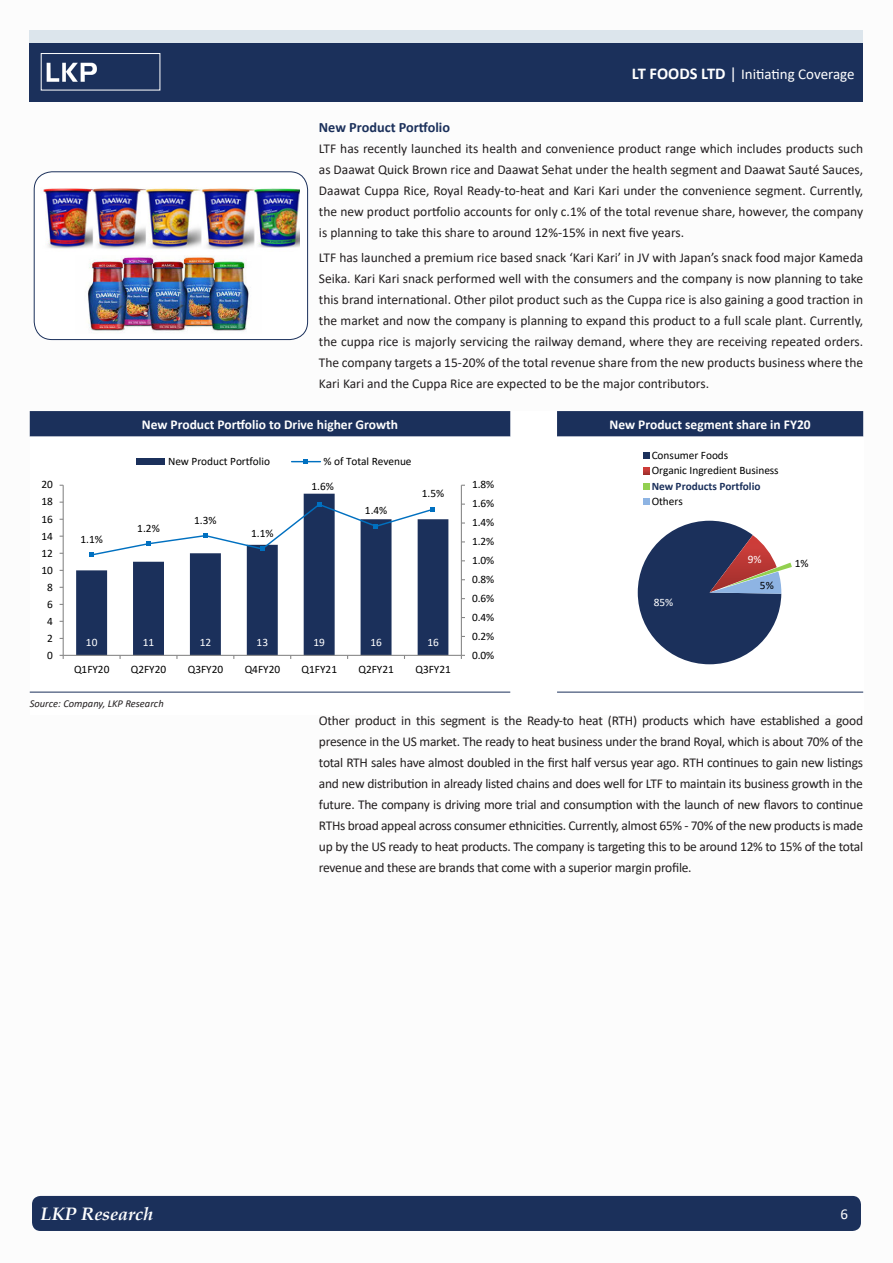
<style>
.page{position:relative;width:893px;height:1263px;background:#fff}
.page>*{position:absolute;margin:0;border:0;box-sizing:border-box;transform-origin:0 0}
.t1{font:italic 700 18px "Book Antiqua";color:#fff}
.t2{font:15px "Calibri";color:#fff}
.Paragraph_Head{font:700 14.25px "Calibri";color:#1b305b}
.Paragraph{font:13.5px/21px "Calibri";color:#231f20;text-align:justify}
.Table_head{font:700 13.5px "Calibri";color:#fff}
.t3{font:11.4px/15.5px "Calibri";color:#000}
.t4{font:11.4px "Calibri";color:#fff}
.Source{font:italic 10.5px "Calibri";color:#231f20}
.s1{font-weight:700;font-size:16.5px}
.s2{font-size:16.5px}
.s3{font-weight:700;color:#1b305b}
</style>
<div class="page">
<div style="left:30px;top:42px;width:833px;height:59px;background:#1b305b"></div>
<div style="left:30px;top:30px;width:833px;height:12px;background:#dce5ec"></div>
<img style="left:46px;top:62px;width:51px;height:20px">
<div style="left:41px;top:53px;width:119px;height:37px;border:1px solid #fff"></div>
<div style="left:32px;top:1196px;width:829px;height:35px;background:#1b305b;border-radius:9px"></div>
<svg style="left:30px;top:411px;width:833px;height:26px;background:#2d4168"></svg>
<svg style="left:30px;top:452px;width:833px;height:240px"></svg>
<hr style="left:557px;top:692px;width:306px;height:1px;background:#1b305b">
<hr style="left:30px;top:692px;width:480px;height:1px;background:#1b305b">
<svg style="left:76px;top:494px;width:372px;height:161px;fill:#1b305b"></svg>
<hr style="left:461px;top:485px;width:1px;height:170px;background:#868686">
<hr style="left:63px;top:485px;width:1px;height:170px;background:#868686">
<hr style="left:63px;top:655px;width:398px;height:1px;background:#868686">
<svg style="left:60px;top:655px;width:4px;height:4px"></svg>
<svg style="left:461px;top:655px;width:4px;height:4px"></svg>
<svg style="left:89px;top:502px;width:346px;height:55px"></svg>
<div style="left:136px;top:459px;width:29px;height:6px;background:#1b305b"></div>
<svg style="left:292px;top:459px;width:28px;height:5px"></svg>
<svg style="left:638px;top:521px;width:154px;height:143px"></svg>
<div style="left:643px;top:452px;width:6px;height:7px;background:#1b305b"></div>
<svg style="left:643px;top:468px;width:6px;height:6px"></svg>
<svg style="left:643px;top:483px;width:6px;height:6px"></svg>
<svg style="left:643px;top:499px;width:6px;height:6px"></svg>
<div style="left:34px;top:172px;width:274px;height:168px;border:1px solid #1b305b;border-radius:18px"></div>
<img style="left:43px;top:188px;width:257px;height:62px">
<img style="left:88px;top:256px;width:161px;height:76px">
<p class="t2" style="left:632px;top:64px;width:224px"><span class="s1">LT FOODS LTD</span> <span class="s2">|</span> Initiating Coverage</p>
<p class="Paragraph_Head" style="left:319px;top:117px;width:133px">New Product Portfolio</p>
<p class="Paragraph" style="left:319px;top:138px;width:546px">LTF has recently launched its health and convenience product range which includes products such as Daawat Quick Brown rice and Daawat Sehat under the health segment and Daawat Sauté Sauces, Daawat Cuppa Rice, Royal Ready-to-heat and Kari Kari under the convenience segment. Currently, the new product portfolio accounts for only c.1% of the total revenue share, however, the company is planning to take this share to around 12%-15% in next five years.</p>
<p class="Paragraph" style="left:319px;top:247px;width:546px">LTF has launched a premium rice based snack ‘Kari Kari’ in JV with Japan’s snack food major Kameda Seika. Kari Kari snack performed well with the consumers and the company is now planning to take this brand international. Other pilot product such as the Cuppa rice is also gaining a good traction in the market and now the company is planning to expand this product to a full scale plant. Currently, the cuppa rice is majorly servicing the railway demand, where they are receiving repeated orders.<br>The company targets a 15-20% of the total revenue share from the new products business where the Kari Kari and the Cuppa Rice are expected to be the major contributors.</p>
<p class="Table_head" style="left:142px;top:415px;width:258px">New Product Portfolio to Drive higher Growth</p>
<p class="Table_head" style="left:609px;top:415px;width:203px">New Product segment share in FY20</p>
<p class="t3" style="left:168px;top:453px;width:103px">New Product Portfolio</p>
<p class="t3" style="left:323px;top:453px;width:90px">% of Total Revenue</p>
<p class="t3" style="left:41px;top:477px;width:13px">20</p>
<p class="t3" style="left:41px;top:494px;width:13px">18</p>
<p class="t3" style="left:41px;top:511px;width:13px">16</p>
<p class="t3" style="left:41px;top:528px;width:13px">14</p>
<p class="t3" style="left:80px;top:531px;width:24px">1.1%</p>
<p class="t3" style="left:137px;top:520px;width:24px">1.2%</p>
<p class="t3" style="left:194px;top:512px;width:24px">1.3%</p>
<p class="t3" style="left:251px;top:525px;width:24px">1.1%</p>
<p class="t3" style="left:311px;top:479px;width:24px">1.6%</p>
<p class="t3" style="left:365px;top:503px;width:24px">1.4%</p>
<p class="t3" style="left:422px;top:486px;width:24px">1.5%</p>
<p class="t3" style="left:472px;top:477px;width:24px">1.8%</p>
<p class="t3" style="left:472px;top:496px;width:24px">1.6%</p>
<p class="t3" style="left:472px;top:514px;width:24px">1.4%</p>
<p class="t3" style="left:472px;top:533px;width:24px">1.2%</p>
<p class="t3" style="left:652px;top:447px;width:129px">Consumer Foods<br>Organic Ingredient Business<br><span class="s3">New Products Portfolio<br></span>Others</p>
<p class="t3" style="left:41px;top:545px;width:13px">12</p>
<p class="t3" style="left:41px;top:562px;width:13px">10</p>
<p class="t3" style="left:472px;top:552px;width:24px">1.0%</p>
<p class="t4" style="left:748px;top:551px;width:15px">9%</p>
<p class="t3" style="left:795px;top:555px;width:15px">1%</p>
<p class="t3" style="left:47px;top:579px;width:7px">8</p>
<p class="t3" style="left:472px;top:571px;width:24px">0.8%</p>
<p class="t3" style="left:760px;top:577px;width:15px">5%</p>
<p class="t3" style="left:47px;top:596px;width:7px">6</p>
<p class="t3" style="left:472px;top:590px;width:24px">0.6%</p>
<p class="t4" style="left:654px;top:595px;width:21px">85%</p>
<p class="t3" style="left:47px;top:613px;width:7px">4</p>
<p class="t3" style="left:472px;top:609px;width:24px">0.4%</p>
<p class="t3" style="left:47px;top:630px;width:7px">2</p>
<p class="t4" style="left:86px;top:634px;width:13px">10</p>
<p class="t4" style="left:143px;top:634px;width:13px">11</p>
<p class="t4" style="left:200px;top:634px;width:13px">12</p>
<p class="t4" style="left:257px;top:634px;width:13px">13</p>
<p class="t4" style="left:314px;top:634px;width:13px">19</p>
<p class="t4" style="left:370px;top:634px;width:13px">16</p>
<p class="t4" style="left:427px;top:634px;width:13px">16</p>
<p class="t3" style="left:472px;top:628px;width:24px">0.2%</p>
<p class="t3" style="left:47px;top:647px;width:7px">0</p>
<p class="t3" style="left:472px;top:647px;width:24px">0.0%</p>
<p class="t3" style="left:74px;top:661px;width:37px">Q1FY20</p>
<p class="t3" style="left:131px;top:661px;width:37px">Q2FY20</p>
<p class="t3" style="left:188px;top:661px;width:37px">Q3FY20</p>
<p class="t3" style="left:245px;top:661px;width:37px">Q4FY20</p>
<p class="t3" style="left:302px;top:661px;width:37px">Q1FY21</p>
<p class="t3" style="left:359px;top:661px;width:37px">Q2FY21</p>
<p class="t3" style="left:415px;top:661px;width:37px">Q3FY21</p>
<p class="Source" style="left:30px;top:697px;width:135px">Source: Company, LKP Research</p>
<p class="Paragraph" style="left:319px;top:710px;width:546px">Other product in this segment is the Ready-to heat (RTH) products which have established a good presence in the US market. The ready to heat business under the brand Royal, which is about 70% of the total RTH sales have almost doubled in the first half versus year ago. RTH continues to gain new listings and new distribution in already listed chains and does well for LTF to maintain its business growth in the future. The company is driving more trial and consumption with the launch of new flavors to continue RTHs broad appeal across consumer ethnicities. Currently, almost 65% - 70% of the new products is made up by the US ready to heat products. The company is targeting this to be around 12% to 15% of the total revenue and these are brands that come with a superior margin profile.</p>
<h1 class="t1" style="left:41px;top:1201px;width:114px">LKP Research</h1>
<p class="t2" style="left:840px;top:1204px;width:9px">6</p>
</div>
